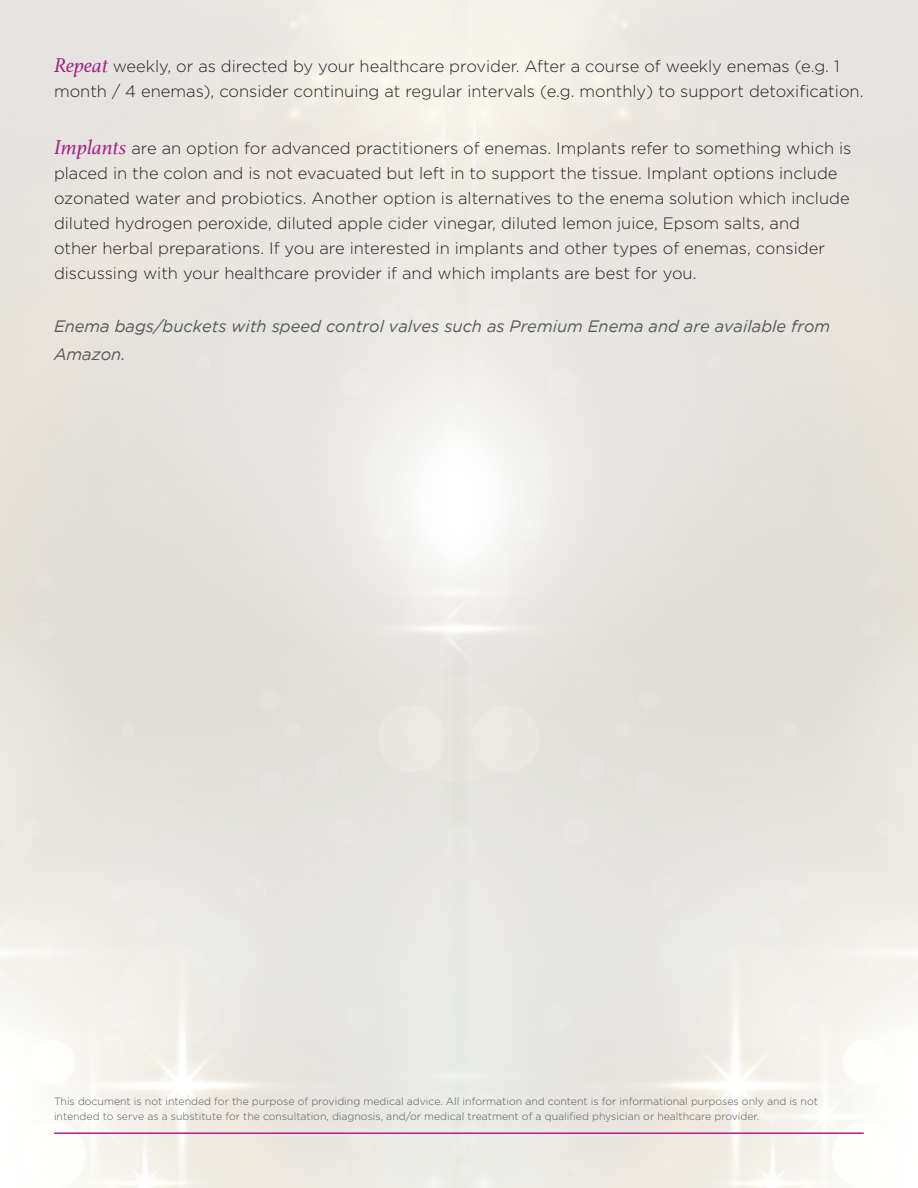
<style>
.page{position:relative;width:918px;height:1188px;background:#fff}
.page>*{position:absolute;margin:0;border:0;box-sizing:border-box;transform-origin:0 0}
.t1{font:300 16.5px/24.9px "Gotham";color:#231f20}
.t2{font:italic 16.5px/28.8px "Gotham";color:#57585a}
.t3{font:300 10.5px/14.5px "Gotham";color:#57585a}
.s1{font-family:"Athelas";font-weight:400;font-style:italic;font-size:21px;color:#a32384}
</style>
<div class="page">
<img style="left:0;top:0;width:440px;height:1188px">
<img style="left:440px;top:0;width:478px;height:1188px">
<hr style="left:55px;top:1132px;width:808px;height:2px;background:#ad208e">
<p class="t1" style="left:54px;top:54px;width:811px"><span class="s1">Repeat</span> weekly, or as directed by your healthcare provider. After a course of weekly enemas (e.g. 1 month / 4 enemas), consider continuing at regular intervals (e.g. monthly) to support detoxification.</p>
<p class="t1" style="left:54px;top:135px;width:799px"><span class="s1">Implants</span> are an option for advanced practitioners of enemas. Implants refer to something which is placed in the colon and is not evacuated but left in to support the tissue. Implant options include ozonated water and probiotics. Another option is alternatives to the enema solution which include diluted hydrogen peroxide, diluted apple cider vinegar, diluted lemon juice, Epsom salts, and<br>other herbal preparations. If you are interested in implants and other types of enemas, consider discussing with your healthcare provider if and which implants are best for you.</p>
<p class="t2" style="left:54px;top:311px;width:778px">Enema bags/buckets with speed control valves such as Premium Enema and are available from<br>Amazon.</p>
<p class="t3" style="left:54px;top:1094px;width:765px">This document is not intended for the purpose of providing medical advice. All information and content is for informational purposes only and is not intended to serve as a substitute for the consultation, diagnosis, and/or medical treatment of a qualified physician or healthcare provider.</p>
</div>
